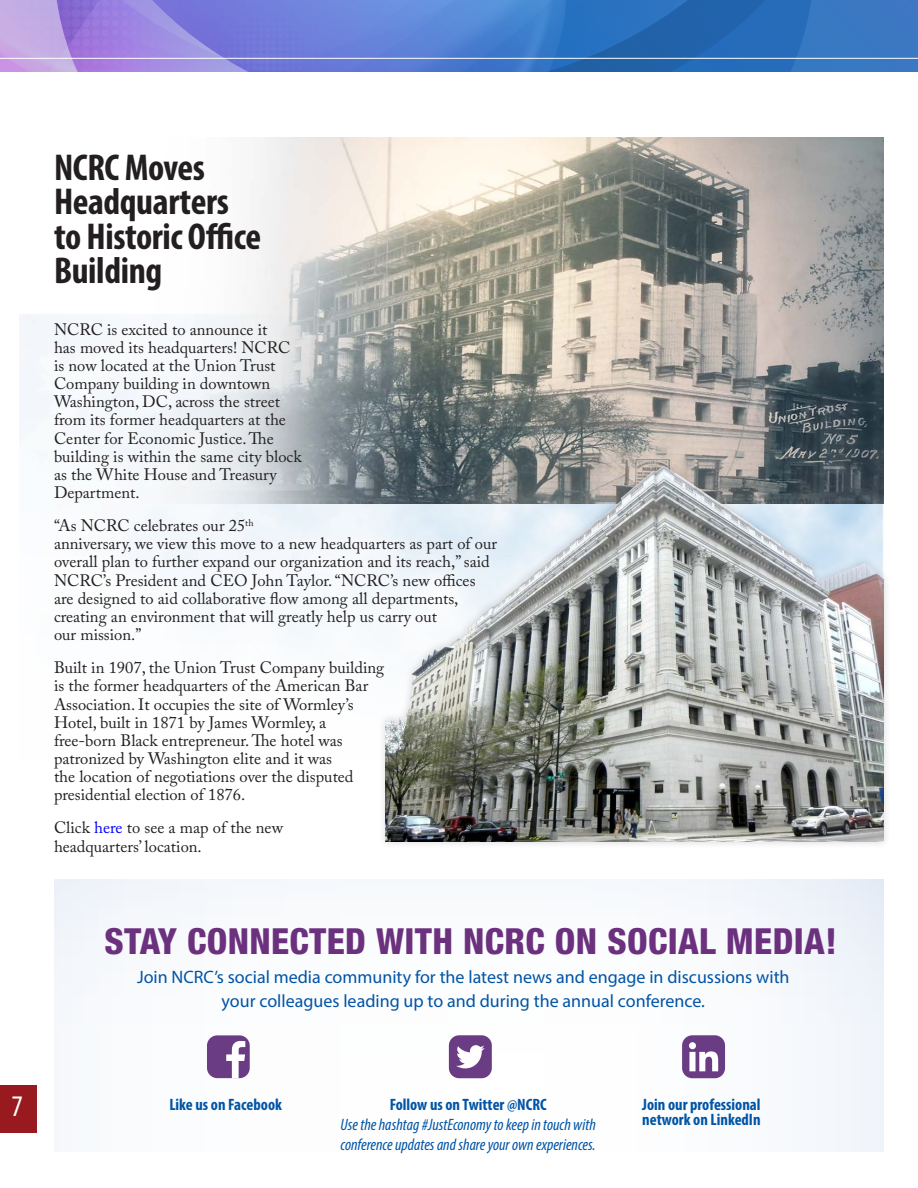
<style>
.page{position:relative;width:918px;height:1188px;background:#fff}
.page>*{position:absolute;margin:0;border:0;box-sizing:border-box;transform-origin:0 0}
.headline_03{font:700 condensed 37.5px/34.5px "Myriad Pro";letter-spacing:-.01em;color:#231f20}
.Main_head_2{font:800 condensed 36px "Helvetica Neue LT Pro";letter-spacing:.01em;color:#6b317f}
.t1{font:condensed 30px "Myriad Pro";color:#fff}
.t2{font:18px/24px "Myriad Pro";color:#0154a6;text-align:center}
.t3{font:16.5px/18.1px "Adobe Caslon Pro";color:#231f20}
.t4{font:italic condensed 16.5px/19.8px "Myriad Pro";color:#0154a6}
.t5{font:700 condensed 16.5px/15px "Myriad Pro";color:#0154a6}
.s1{color:#00f}
</style>
<div class="page">
<div style="left:54px;top:879px;width:830px;height:272px;background:#fafbfd"></div>
<img style="left:20px;top:315px;width:358px;height:326px">
<img style="left:40px;top:137px;width:844px;height:366px">
<div style="left:0;top:1085px;width:37px;height:48px;background:#981a1e"></div>
<svg style="left:0;top:0;width:917px;height:72px;background:#5b7ccd"></svg>
<hr style="left:0;top:58px;width:918px;height:1px;background:#fff">
<div style="left:378px;top:458px;width:514px;height:391px;background:#231f20;opacity:.18"></div>
<img style="left:386px;top:430px;width:498px;height:411px">
<div style="left:682px;top:1035px;width:43px;height:43px;background:#6a3c83;border-radius:10px"></div>
<svg style="left:689px;top:1042px;width:29px;height:29px"></svg>
<div style="left:449px;top:1035px;width:43px;height:43px;background:#6a3c83;border-radius:10px"></div>
<svg style="left:456px;top:1045px;width:29px;height:23px"></svg>
<div style="left:207px;top:1035px;width:43px;height:43px;background:#6a3c83;border-radius:10px"></div>
<svg style="left:226px;top:1041px;width:19px;height:37px"></svg>
<p class="headline_03" style="left:54px;top:149px;width:209px">NCRC Moves<br>Headquarters to Historic Office<br>Building</p>
<p class="t3" style="left:54px;top:320px;width:249px">NCRC is excited to announce it<br>has moved its headquarters! NCRC is now located at the Union Trust<br>Company building in downtown<br>Washington, DC, across the street from its former headquarters at the<br>Center for Economic Justice. The building is within the same city block as the White House and Treasury<br>Department.</p>
<p class="t3" style="left:54px;top:516px;width:445px">“As NCRC celebrates our 25<sup>th<br></sup>anniversary, we view this move to a new headquarters as part of our overall plan to further expand our organization and its reach,” said NCRC’s President and CEO John Taylor. “NCRC’s new offices are designed to aid collaborative flow among all departments, creating an environment that will greatly help us carry out<br>our mission.”</p>
<p class="t3" style="left:54px;top:658px;width:332px">Built in 1907, the Union Trust Company building is the former headquarters of the American Bar Association. It occupies the site of Wormley’s Hotel, built in 1871 by James Wormley, a free-born Black entrepreneur. The hotel was patronized by Washington elite and it was<br>the location of negotiations over the disputed presidential election of 1876.</p>
<p class="t3" style="left:54px;top:819px;width:231px">Click <span class="s1">here</span> to see a map of the new headquarters’ location.</p>
<p class="Main_head_2" style="left:105px;top:919px;width:734px">STAY CONNECTED WITH NCRC ON SOCIAL MEDIA!</p>
<p class="t2" style="left:137px;top:964px;width:654px">Join NCRC’s social media community for the latest news and engage in discussions with your colleagues leading up to and during the annual conference.</p>
<h3 class="t1" style="left:11px;top:1088px;width:13px">7</h3>
<p class="t5" style="left:169px;top:1097px;width:114px">Like us on Facebook</p>
<p class="t5" style="left:642px;top:1097px;width:120px">Join our professional network on LinkedIn</p>
<p class="t5" style="left:390px;top:1097px;width:158px">Follow us on Twitter @NCRC</p>
<p class="t4" style="left:340px;top:1114px;width:257px">Use the hashtag #JustEconomy to keep in touch with conference updates and share your own experiences.</p>
</div>
